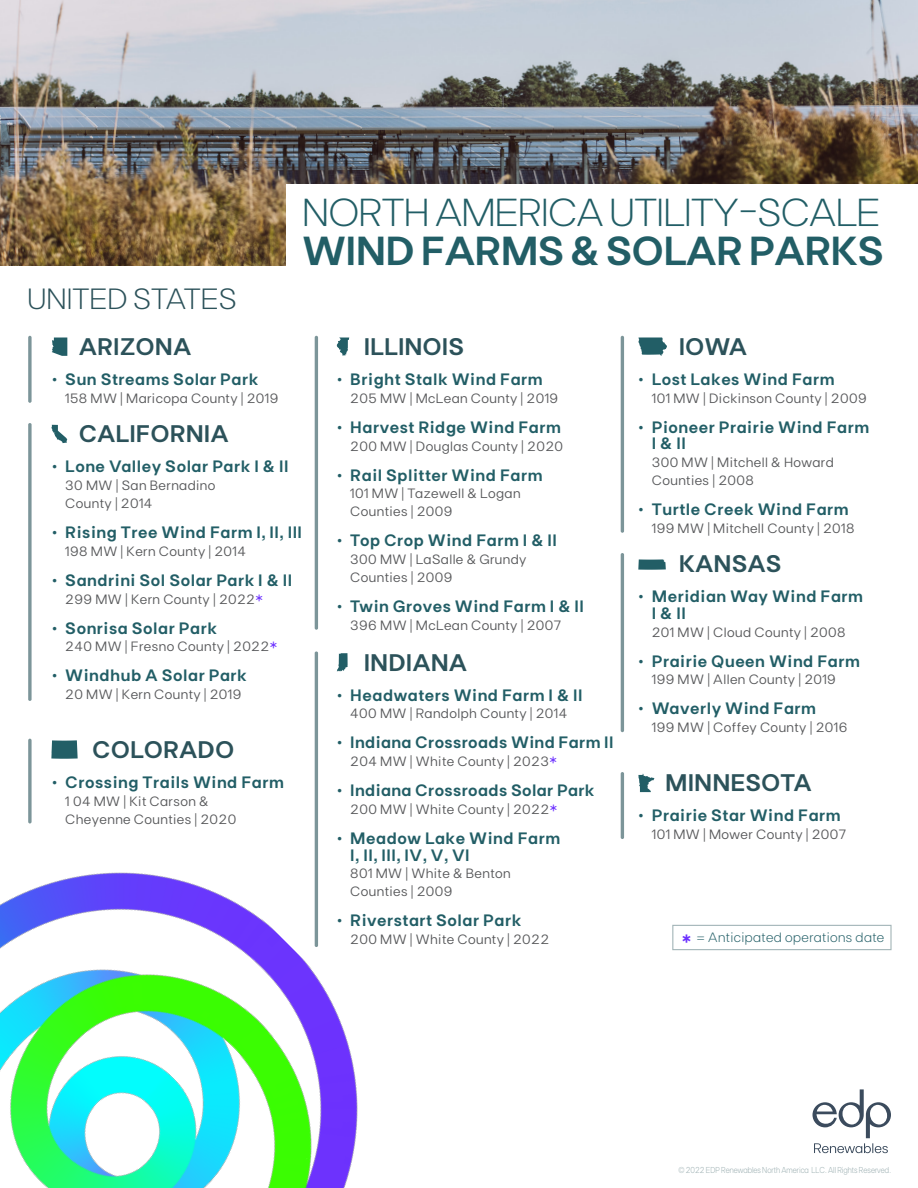
<style>
.page{position:relative;width:918px;height:1188px;background:#fff}
.page>*{position:absolute;margin:0;border:0;box-sizing:border-box;transform-origin:0 0}
.t1{font:600 40.5px "FT Base";letter-spacing:-.02em;color:#225e66}
.t2{font:300 39px "FT Base";letter-spacing:-.02em;color:#225e66}
.t3{font:300 29.25px "FT Base";color:#2c525a}
.t4{font:600 24px "FT Base";color:#2c525a}
.t5{font:600 16.5px/16.5px "FT Base";letter-spacing:.03em;color:#225e66}
.t6{font:600 16.5px "FT Base";color:#6d32ff}
.t7{font:13.5px/17.9px "FT Base";letter-spacing:.03em;color:#57585a}
.t8{font:300 13.5px "FT Base";letter-spacing:.03em;color:#225e66}
.t9{font:300 8.7px "FT Base";color:#96aaad;scale:.85 1}
.s1{color:#6d32ff}
</style>
<div class="page">
<svg style="left:813px;top:1089px;width:78px;height:64px"></svg>
<img style="left:0;top:0;width:918px;height:265px">
<div style="left:286px;top:185px;width:632px;height:98px;background:#fff"></div>
<hr style="left:621px;top:772px;width:3px;height:67px;background:#7c9599;border-radius:2px">
<hr style="left:315px;top:336px;width:3px;height:294px;background:#7c9599;border-radius:2px">
<hr style="left:315px;top:651px;width:3px;height:296px;background:#7c9599;border-radius:2px">
<hr style="left:621px;top:336px;width:3px;height:197px;background:#7c9599;border-radius:2px">
<hr style="left:621px;top:553px;width:3px;height:179px;background:#7c9599;border-radius:2px">
<svg style="left:28px;top:336px;width:4px;height:67px"></svg>
<svg style="left:52px;top:338px;width:15px;height:18px"></svg>
<svg style="left:28px;top:423px;width:4px;height:278px"></svg>
<svg style="left:51px;top:425px;width:16px;height:18px"></svg>
<svg style="left:28px;top:739px;width:4px;height:85px"></svg>
<svg style="left:51px;top:740px;width:27px;height:19px"></svg>
<svg style="left:337px;top:653px;width:11px;height:19px"></svg>
<svg style="left:638px;top:337px;width:29px;height:19px"></svg>
<svg style="left:638px;top:559px;width:28px;height:11px"></svg>
<svg style="left:337px;top:337px;width:12px;height:19px"></svg>
<svg style="left:638px;top:774px;width:16px;height:18px"></svg>
<img style="left:0;top:773px;width:358px;height:415px">
<div style="left:672px;top:925px;width:220px;height:25px;border:1px solid #a3b5b8"></div>
<p class="t3" style="left:27px;top:282px;width:211px">UNITED STATES</p>
<p class="t2" style="left:302px;top:190px;width:580px">NORTH AMERICA UTILITY-SCALE</p>
<p class="t1" style="left:302px;top:227px;width:583px">WIND FARMS &amp; SOLAR PARKS</p>
<p class="t4" style="left:79px;top:333px;width:114px">ARIZONA</p>
<p class="t5" style="left:52px;top:371px;width:208px">• Sun Streams Solar Park</p>
<p class="t7" style="left:65px;top:389px;width:215px">158 MW | Maricopa County | 2019</p>
<p class="t4" style="left:79px;top:420px;width:151px">CALIFORNIA</p>
<p class="t5" style="left:52px;top:458px;width:238px">• Lone Valley Solar Park I &amp; II</p>
<p class="t7" style="left:65px;top:476px;width:152px">30 MW | San Bernadino</p>
<p class="t7" style="left:65px;top:494px;width:89px">County | 2014</p>
<p class="t5" style="left:52px;top:524px;width:252px">• Rising Tree Wind Farm I, II, III</p>
<p class="t7" style="left:65px;top:542px;width:182px">198 MW | Kern County | 2014</p>
<p class="t5" style="left:52px;top:571px;width:242px">• Sandrini Sol Solar Park I &amp; II</p>
<p class="t7" style="left:65px;top:590px;width:200px">299 MW | Kern County | 2022<span class="s1">*</span></p>
<p class="t5" style="left:52px;top:619px;width:167px">• Sonrisa Solar Park</p>
<p class="t7" style="left:65px;top:638px;width:214px">240 MW | Fresno County | 2022<span class="s1">*</span></p>
<p class="t5" style="left:52px;top:667px;width:197px">• Windhub A Solar Park</p>
<p class="t7" style="left:65px;top:685px;width:178px">20 MW | Kern County | 2019</p>
<p class="t4" style="left:92px;top:735px;width:144px">COLORADO</p>
<p class="t5" style="left:52px;top:774px;width:234px">• Crossing Trails Wind Farm</p>
<p class="t7" style="left:65px;top:792px;width:145px">1 04 MW | Kit Carson &amp;</p>
<p class="t7" style="left:65px;top:810px;width:172px">Cheyenne Counties | 2020</p>
<p class="t4" style="left:364px;top:333px;width:102px">ILLINOIS</p>
<p class="t5" style="left:337px;top:371px;width:207px">• Bright Stalk Wind Farm</p>
<p class="t7" style="left:350px;top:389px;width:209px">205 MW | McLean County | 2019</p>
<p class="t5" style="left:337px;top:419px;width:226px">• Harvest Ridge Wind Farm</p>
<p class="t7" style="left:350px;top:437px;width:214px">200 MW | Douglas County | 2020</p>
<p class="t5" style="left:337px;top:466px;width:207px">• Rail Splitter Wind Farm</p>
<p class="t7" style="left:350px;top:485px;width:172px">101 MW | Tazewell &amp; Logan</p>
<p class="t7" style="left:350px;top:502px;width:104px">Counties | 2009</p>
<p class="t5" style="left:337px;top:532px;width:222px">• Top Crop Wind Farm I &amp; II</p>
<p class="t7" style="left:350px;top:550px;width:178px">300 MW | LaSalle &amp; Grundy</p>
<p class="t7" style="left:350px;top:568px;width:104px">Counties | 2009</p>
<p class="t5" style="left:337px;top:598px;width:249px">• Twin Groves Wind Farm I &amp; II</p>
<p class="t7" style="left:350px;top:616px;width:212px">396 MW | McLean County | 2007</p>
<p class="t4" style="left:364px;top:648px;width:105px">INDIANA</p>
<p class="t5" style="left:337px;top:686px;width:247px">• Headwaters Wind Farm I &amp; II</p>
<p class="t7" style="left:350px;top:705px;width:219px">400 MW | Randolph County | 2014</p>
<p class="t5" style="left:337px;top:734px;width:278px">• Indiana Crossroads Wind Farm II</p>
<p class="t7" style="left:350px;top:753px;width:209px">204 MW | White County | 2023<span class="s1">*</span></p>
<p class="t5" style="left:337px;top:782px;width:259px">• Indiana Crossroads Solar Park</p>
<p class="t7" style="left:350px;top:800px;width:209px">200 MW | White County | 2022<span class="s1">*</span></p>
<p class="t5" style="left:350px;top:830px;width:211px;text-indent:-14px">• Meadow Lake Wind Farm<br>I, II, III, IV, V, VI</p>
<p class="t7" style="left:350px;top:865px;width:162px">801 MW | White &amp; Benton</p>
<p class="t7" style="left:350px;top:883px;width:104px">Counties | 2009</p>
<p class="t5" style="left:337px;top:912px;width:186px">• Riverstart Solar Park</p>
<p class="t7" style="left:350px;top:930px;width:200px">200 MW | White County | 2022</p>
<p class="t4" style="left:679px;top:333px;width:70px">IOWA</p>
<p class="t5" style="left:638px;top:371px;width:198px">• Lost Lakes Wind Farm</p>
<p class="t7" style="left:652px;top:389px;width:216px">101 MW | Dickinson County | 2009</p>
<p class="t5" style="left:652px;top:419px;width:219px;text-indent:-14px">• Pioneer Prairie Wind Farm<br>I &amp; II</p>
<p class="t7" style="left:652px;top:453px;width:184px">300 MW | Mitchell &amp; Howard<br>Counties | 2008</p>
<p class="t5" style="left:638px;top:501px;width:212px">• Turtle Creek Wind Farm</p>
<p class="t7" style="left:652px;top:519px;width:204px">199 MW | Mitchell County | 2018</p>
<p class="t4" style="left:679px;top:550px;width:104px">KANSAS</p>
<p class="t5" style="left:652px;top:588px;width:213px;text-indent:-14px">• Meridian Way Wind Farm<br>I &amp; II</p>
<p class="t7" style="left:652px;top:623px;width:195px">201 MW | Cloud County | 2008</p>
<p class="t5" style="left:638px;top:652px;width:223px">• Prairie Queen Wind Farm</p>
<p class="t7" style="left:652px;top:671px;width:186px">199 MW | Allen County | 2019</p>
<p class="t5" style="left:638px;top:700px;width:179px">• Waverly Wind Farm</p>
<p class="t7" style="left:652px;top:718px;width:197px">199 MW | Coffey County | 2016</p>
<p class="t4" style="left:665px;top:769px;width:148px">MINNESOTA</p>
<p class="t5" style="left:638px;top:807px;width:204px">• Prairie Star Wind Farm</p>
<p class="t7" style="left:652px;top:825px;width:196px">101 MW | Mower County | 2007</p>
<p class="t6" style="left:681px;top:930px;width:12px">*</p>
<p class="t8" style="left:696px;top:929px;width:189px">= Anticipated operations date</p>
<p class="t9" style="left:678px;top:1165px;width:252px">© 2022 EDP Renewables North America LLC. All Rights Reserved.</p>
</div>
